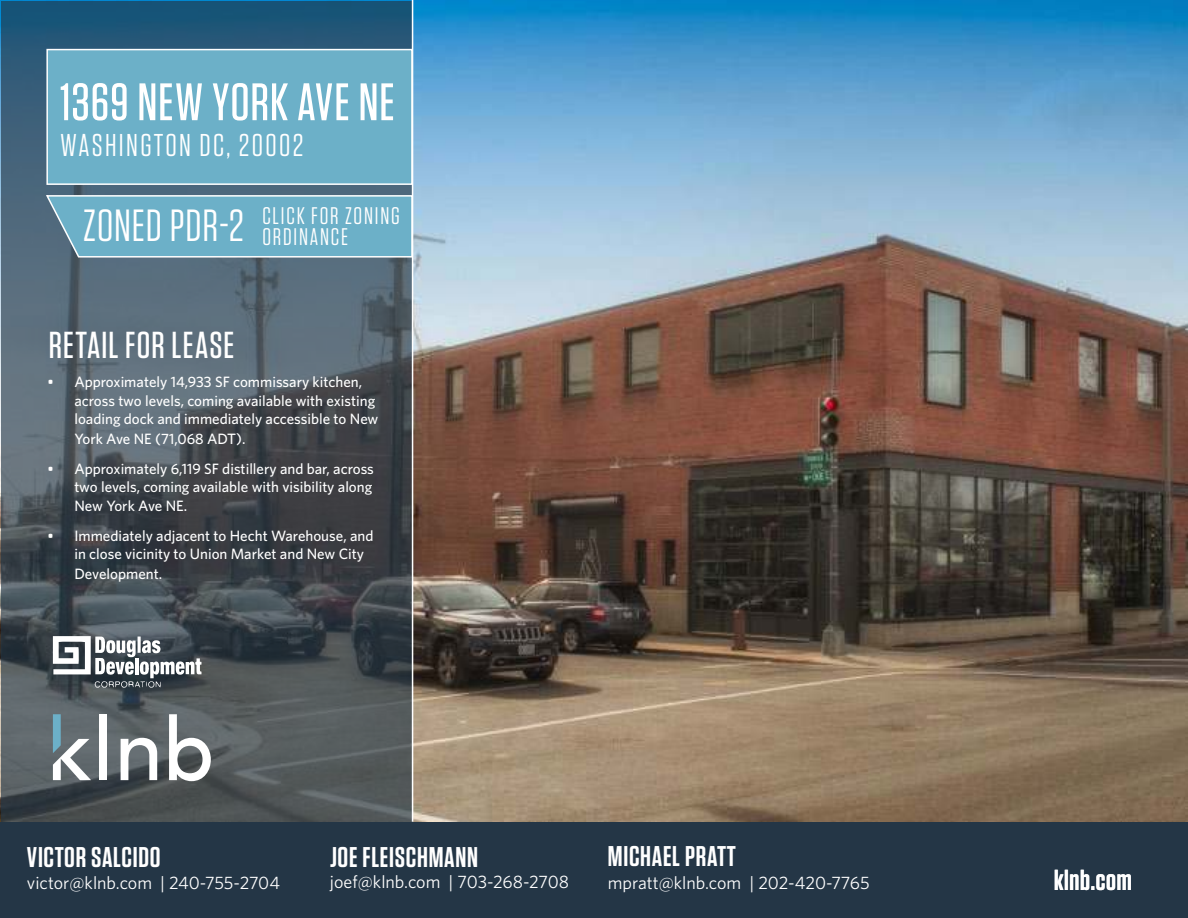
<style>
.page{position:relative;width:1188px;height:918px;background:#fff}
.page>*{position:absolute;margin:0;border:0;box-sizing:border-box;transform-origin:0 0}
.t1{font:500 52.65px "Tungsten";letter-spacing:.02em;color:#fff}
.t2{font:500 37.5px "Tungsten";letter-spacing:.03em;color:#fff}
.t3{font:31.5px "Tungsten";letter-spacing:.075em;color:#fff}
.t4{font:600 28.5px "Tungsten";letter-spacing:.025em;color:#fff}
.t5{font:24px/21px "Tungsten";letter-spacing:.075em;color:#fff}
.t6{font:18px "Whitney";color:#fff}
.t7{font:500 15px/19.5px "Whitney";color:#fff}
.s1{font-size:45px}
</style>
<div class="page">
<div style="left:0;top:822px;width:1188px;height:96px;background:#243646"></div>
<img style="left:0;top:0;width:1188px;height:822px">
<svg style="left:1px;top:1px;width:411px;height:821px;background:#485660"></svg>
<div style="left:46px;top:49px;width:367px;height:136px;background:#6cb0c8;border:1px solid #fff"></div>
<hr style="left:412px;top:0;width:1px;height:822px;background:#fff">
<svg style="left:45px;top:194px;width:367px;height:64px;background:#71aec5"></svg>
<svg style="left:53px;top:636px;width:148px;height:52px"></svg>
<svg style="left:53px;top:714px;width:38px;height:66px"></svg>
<div style="left:100px;top:714px;width:7px;height:66px;background:#fff"></div>
<svg style="left:121px;top:738px;width:36px;height:42px"></svg>
<svg style="left:169px;top:714px;width:42px;height:67px"></svg>
<h1 class="t1" style="left:60px;top:78px;width:336px">1369 NEW YORK AVE NE</h1>
<h3 class="t3" style="left:60px;top:131px;width:245px">WASHINGTON DC, 20002</h3>
<h3 class="t5" style="left:262px;top:206px;width:139px;text-indent:-179px"><span class="s1">ZONED PDR-2</span> CLICK FOR ZONING<br>ORDINANCE</h3>
<h2 class="t2" style="left:49px;top:328px;width:187px">RETAIL FOR LEASE</h2>
<p class="t7" style="left:74px;top:372px;width:302px;text-indent:-27px">• Approximately 14,933 SF commissary kitchen, across two levels, coming available with existing</p>
<p class="t7" style="left:74px;top:410px;width:306px">loading dock and immediately accessible to New<br>York Ave NE (71,068 ADT).</p>
<p class="t7" style="left:47px;top:460px;width:328px;line-height:18px;text-align:right">• Approximately 6,119 SF distillery and bar, across two levels, coming available with visibility along</p>
<p class="t7" style="left:74px;top:497px;width:114px">New York Ave NE.</p>
<p class="t7" style="left:74px;top:528px;width:301px;line-height:18px;text-indent:-27px">• Immediately adjacent to Hecht Warehouse, and in close vicinity to Union Market and New City</p>
<p class="t7" style="left:74px;top:564px;width:89px">Development.</p>
<h3 class="t4" style="left:608px;top:843px;width:130px">MICHAEL PRATT</h3>
<p class="t6" style="left:608px;top:875px;width:263px">mpratt@klnb.com | 202-420-7765</p>
<h3 class="t4" style="left:330px;top:844px;width:149px">JOE FLEISCHMANN</h3>
<p class="t6" style="left:330px;top:874px;width:241px">joef@klnb.com | 703-268-2708</p>
<h3 class="t4" style="left:27px;top:844px;width:135px">VICTOR SALCIDO</h3>
<p class="t6" style="left:27px;top:874px;width:255px">victor@klnb.com | 240-755-2704</p>
<h3 class="t4" style="left:1054px;top:867px;width:79px">klnb.com</h3>
</div>
